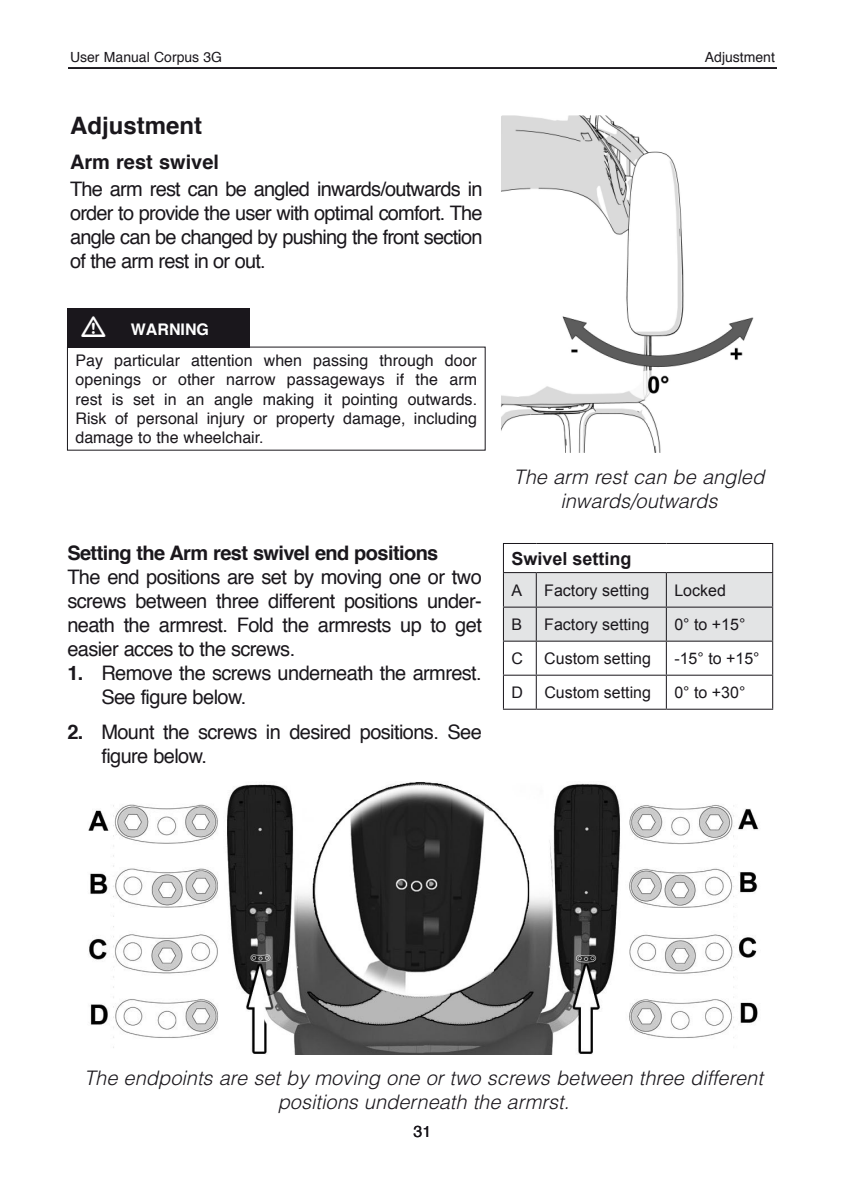
<style>
.page{position:relative;width:845px;height:1191px;background:#fff}
.page>*{position:absolute;margin:0;border:0;box-sizing:border-box;transform-origin:0 0}
.t1{font:700 24px "Helvetica";color:#1a171c}
.t2{font:20px/24px "Helvetica";letter-spacing:-.03em;color:#1a171c;text-align:justify}
.t3{font:italic 300 20px/24px "Helvetica";color:#1a171c;text-align:center}
.t4{font:700 20px "Helvetica";letter-spacing:-.03em;color:#1a171c}
.t5{font:700 20px "Helvetica";color:#1a171c}
.t6{font:700 18px "Arial";color:#1a171c}
.t7{font:16px/19.2px "Helvetica";color:#1a171c;text-align:justify}
.t8{font:16px "Arial";color:#1a171c}
.t9{font:700 16px "Helvetica";color:#fff}
.t10{font:14px "Helvetica";color:#1a171c}
.s1{font-weight:700}
</style>
<div class="page">
<img style="left:88px;top:782px;width:671px;height:273px">
<hr style="left:503px;top:543px;width:33px;height:1px;background:#1a171c">
<hr style="left:536px;top:543px;width:130px;height:1px;background:#1a171c">
<hr style="left:666px;top:543px;width:107px;height:1px;background:#1a171c">
<svg style="left:503px;top:544px;width:270px;height:96px"></svg>
<hr style="left:503px;top:572px;width:33px;height:1px;background:#1a171c">
<hr style="left:536px;top:572px;width:130px;height:1px;background:#1a171c">
<hr style="left:666px;top:572px;width:107px;height:1px;background:#1a171c">
<hr style="left:503px;top:573px;width:1px;height:33px;background:#1a171c">
<hr style="left:536px;top:573px;width:1px;height:33px;background:#1a171c">
<hr style="left:666px;top:573px;width:1px;height:33px;background:#1a171c">
<hr style="left:772px;top:573px;width:1px;height:33px;background:#1a171c">
<hr style="left:503px;top:606px;width:33px;height:1px;background:#1a171c">
<hr style="left:503px;top:607px;width:1px;height:33px;background:#1a171c">
<hr style="left:536px;top:606px;width:130px;height:1px;background:#1a171c">
<hr style="left:536px;top:607px;width:1px;height:33px;background:#1a171c">
<hr style="left:666px;top:606px;width:107px;height:1px;background:#1a171c">
<hr style="left:666px;top:607px;width:1px;height:33px;background:#1a171c">
<hr style="left:772px;top:607px;width:1px;height:33px;background:#1a171c">
<hr style="left:503px;top:640px;width:33px;height:1px;background:#1a171c">
<hr style="left:503px;top:641px;width:1px;height:33px;background:#1a171c">
<hr style="left:536px;top:640px;width:130px;height:1px;background:#1a171c">
<hr style="left:536px;top:641px;width:1px;height:33px;background:#1a171c">
<hr style="left:666px;top:640px;width:107px;height:1px;background:#1a171c">
<hr style="left:666px;top:641px;width:1px;height:33px;background:#1a171c">
<hr style="left:772px;top:641px;width:1px;height:33px;background:#1a171c">
<hr style="left:503px;top:674px;width:33px;height:1px;background:#1a171c">
<hr style="left:503px;top:675px;width:1px;height:33px;background:#1a171c">
<hr style="left:536px;top:674px;width:130px;height:1px;background:#1a171c">
<hr style="left:536px;top:675px;width:1px;height:33px;background:#1a171c">
<hr style="left:666px;top:674px;width:107px;height:1px;background:#1a171c">
<hr style="left:666px;top:675px;width:1px;height:33px;background:#1a171c">
<hr style="left:772px;top:675px;width:1px;height:33px;background:#1a171c">
<hr style="left:503px;top:708px;width:33px;height:1px;background:#1a171c">
<hr style="left:536px;top:708px;width:130px;height:1px;background:#1a171c">
<hr style="left:666px;top:708px;width:107px;height:1px;background:#1a171c">
<img style="left:501px;top:115px;width:253px;height:338px">
<hr style="left:68px;top:67px;width:709px;height:2px;background:#1a171c">
<div style="left:67px;top:308px;width:183px;height:39px;background:#1a171c"></div>
<p class="t10" style="left:70px;top:46px;width:154px">User Manual Corpus 3G</p>
<p class="t1" style="left:70px;top:106px;width:133px">Adjustment</p>
<p class="t5" style="left:70px;top:146px;width:150px">Arm rest swivel</p>
<p class="t2" style="left:70px;top:178px;width:414px">The arm rest can be angled inwards/outwards in order to provide the user with optimal comfort. The angle can be changed by pushing the front section of the arm rest in or out.</p>
<p class="t9" style="left:131px;top:317px;width:80px">WARNING</p>
<p class="t7" style="left:76px;top:351px;width:403px">Pay particular attention when passing through door openings or other narrow passageways if the arm rest is set in an angle making it pointing outwards.<br>Risk of personal injury or property damage, including damage to the wheelchair.</p>
<p class="t4" style="left:67px;top:537px;width:372px">Setting the Arm rest swivel end positions</p>
<p class="t2" style="left:67px;top:565px;width:416px">The end positions are set by moving one or two screws between three different positions under&shy;neath the armrest. Fold the armrests up to get easier acces to the screws.</p>
<p class="t2" style="left:101px;top:661px;width:382px;text-indent:-34px"><span class="s1">1.</span> Remove the screws underneath the armrest.<br>See figure below.</p>
<p class="t2" style="left:101px;top:721px;width:382px;text-indent:-34px"><span class="s1">2.</span> Mount the screws in desired positions. See figure below.</p>
<p class="t10" style="left:705px;top:46px;width:72px">Adjustment</p>
<p class="t3" style="left:513px;top:464px;width:252px">The arm rest can be angled inwards/outwards</p>
<p class="t6" style="left:511px;top:546px;width:122px">Swivel setting</p>
<p class="t8" style="left:511px;top:580px;width:12px">A</p>
<p class="t8" style="left:544px;top:580px;width:106px">Factory setting</p>
<p class="t8" style="left:674px;top:580px;width:53px">Locked</p>
<p class="t8" style="left:511px;top:614px;width:12px">B</p>
<p class="t8" style="left:544px;top:614px;width:106px">Factory setting</p>
<p class="t8" style="left:674px;top:614px;width:73px">0° to +15°</p>
<p class="t8" style="left:511px;top:648px;width:13px">C</p>
<p class="t8" style="left:544px;top:648px;width:108px">Custom setting</p>
<p class="t8" style="left:674px;top:648px;width:87px">-15° to +15°</p>
<p class="t8" style="left:511px;top:682px;width:13px">D</p>
<p class="t8" style="left:544px;top:682px;width:108px">Custom setting</p>
<p class="t8" style="left:674px;top:682px;width:73px">0° to +30°</p>
<p class="t3" style="left:84px;top:1065px;width:680px">The endpoints are set by moving one or two screws between three different positions underneath the armrst.</p>
<p class="t7" style="left:413px;top:1122px;width:19px">31</p>
</div>
